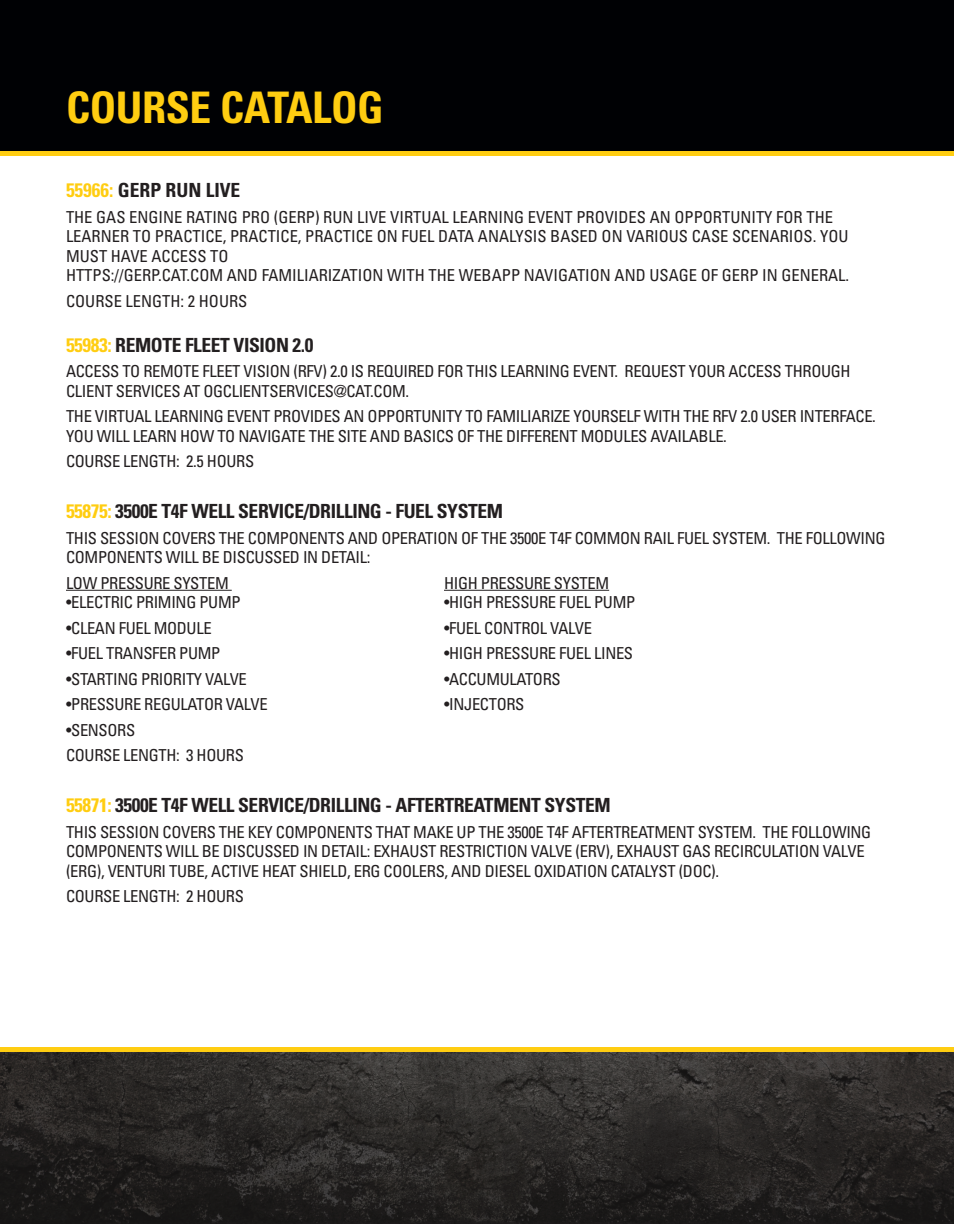
<style>
.page{position:relative;width:954px;height:1224px;background:#fff}
.page>*{position:absolute;margin:0;border:0;box-sizing:border-box;transform-origin:0 0}
.t1{font:700 condensed 43.5px "Univers LT Std";letter-spacing:-.01em;color:#ffcd11}
.t2{font:700 condensed 19.5px "Univers LT Std";letter-spacing:-.02em;color:#231f20}
.t3{font:700 condensed 19.5px "Univers LT Std";color:#231f20}
.t4{font:condensed 16.5px/19.5px "Univers LT Std";letter-spacing:-.02em;color:#231f20}
.t5{font:condensed 16.5px/19.5px "Univers LT Std";color:#231f20}
.s1{color:#ffcd11}
</style>
<div class="page">
<hr style="left:66px;top:590px;width:166px;height:1px;background:#231f20">
<hr style="left:444px;top:590px;width:165px;height:1px;background:#231f20">
<div style="left:0;top:0;width:954px;height:156px;background:#000104"></div>
<hr style="left:0;top:152px;width:954px;height:4px;background:#ffcd11">
<svg style="left:0;top:1052px;width:954px;height:172px;background:#2a2726"></svg>
<div style="left:0;top:1047px;width:954px;height:5px;background:#ffcd11"></div>
<p class="t1" style="left:66px;top:81px;width:319px">COURSE CATALOG</p>
<p class="t3" style="left:66px;top:178px;width:176px"><span class="s1">55966:</span> GERP RUN LIVE</p>
<p class="t5" style="left:66px;top:207px;width:785px">THE GAS ENGINE RATING PRO (GERP) RUN LIVE VIRTUAL LEARNING EVENT PROVIDES AN OPPORTUNITY FOR THE LEARNER TO PRACTICE, PRACTICE, PRACTICE ON FUEL DATA ANALYSIS BASED ON VARIOUS CASE SCENARIOS. YOU MUST HAVE ACCESS TO<br>HTTPS://GERP.CAT.COM AND FAMILIARIZATION WITH THE WEBAPP NAVIGATION AND USAGE OF GERP IN GENERAL.</p>
<p class="t5" style="left:66px;top:291px;width:183px">COURSE LENGTH: 2 HOURS</p>
<p class="t2" style="left:66px;top:333px;width:249px"><span class="s1">55983:</span> REMOTE FLEET VISION 2.0</p>
<p class="t4" style="left:66px;top:361px;width:786px">ACCESS TO REMOTE FLEET VISION (RFV) 2.0 IS REQUIRED FOR THIS LEARNING EVENT. REQUEST YOUR ACCESS THROUGH<br>CLIENT SERVICES AT OGCLIENTSERVICES@CAT.COM.</p>
<p class="t4" style="left:66px;top:406px;width:811px">THE VIRTUAL LEARNING EVENT PROVIDES AN OPPORTUNITY TO FAMILIARIZE YOURSELF WITH THE RFV 2.0 USER INTERFACE.<br>YOU WILL LEARN HOW TO NAVIGATE THE SITE AND BASICS OF THE DIFFERENT MODULES AVAILABLE.</p>
<p class="t4" style="left:66px;top:451px;width:190px">COURSE LENGTH: 2.5 HOURS</p>
<p class="t2" style="left:66px;top:499px;width:439px"><span class="s1">55875:</span> 3500E T4F WELL SERVICE/DRILLING - FUEL SYSTEM</p>
<p class="t4" style="left:66px;top:528px;width:821px">THIS SESSION COVERS THE COMPONENTS AND OPERATION OF THE 3500E T4F COMMON RAIL FUEL SYSTEM. THE FOLLOWING<br>COMPONENTS WILL BE DISCUSSED IN DETAIL:</p>
<p class="t4" style="left:66px;top:573px;width:164px">LOW PRESSURE SYSTEM</p>
<p class="t4" style="left:444px;top:573px;width:167px">HIGH PRESSURE SYSTEM</p>
<p class="t4" style="left:66px;top:592px;width:176px">•ELECTRIC PRIMING PUMP</p>
<p class="t4" style="left:444px;top:592px;width:193px">•HIGH PRESSURE FUEL PUMP</p>
<p class="t4" style="left:66px;top:618px;width:147px">•CLEAN FUEL MODULE</p>
<p class="t4" style="left:444px;top:618px;width:149px">•FUEL CONTROL VALVE</p>
<p class="t4" style="left:66px;top:643px;width:156px">•FUEL TRANSFER PUMP</p>
<p class="t4" style="left:444px;top:643px;width:191px">•HIGH PRESSURE FUEL LINES</p>
<p class="t4" style="left:66px;top:669px;width:182px">•STARTING PRIORITY VALVE</p>
<p class="t4" style="left:444px;top:669px;width:118px">•ACCUMULATORS</p>
<p class="t4" style="left:66px;top:694px;width:203px">•PRESSURE REGULATOR VALVE</p>
<p class="t4" style="left:444px;top:694px;width:82px">•INJECTORS</p>
<p class="t4" style="left:66px;top:720px;width:71px">•SENSORS</p>
<p class="t4" style="left:66px;top:745px;width:179px">COURSE LENGTH: 3 HOURS</p>
<p class="t2" style="left:66px;top:793px;width:546px"><span class="s1">55871:</span> 3500E T4F WELL SERVICE/DRILLING - AFTERTREATMENT SYSTEM</p>
<p class="t4" style="left:66px;top:822px;width:807px">THIS SESSION COVERS THE KEY COMPONENTS THAT MAKE UP THE 3500E T4F AFTERTREATMENT SYSTEM. THE FOLLOWING<br>COMPONENTS WILL BE DISCUSSED IN DETAIL: EXHAUST RESTRICTION VALVE (ERV), EXHAUST GAS RECIRCULATION VALVE (ERG), VENTURI TUBE, ACTIVE HEAT SHIELD, ERG COOLERS, AND DIESEL OXIDATION CATALYST (DOC).</p>
<p class="t4" style="left:66px;top:886px;width:179px">COURSE LENGTH: 2 HOURS</p>
</div>
